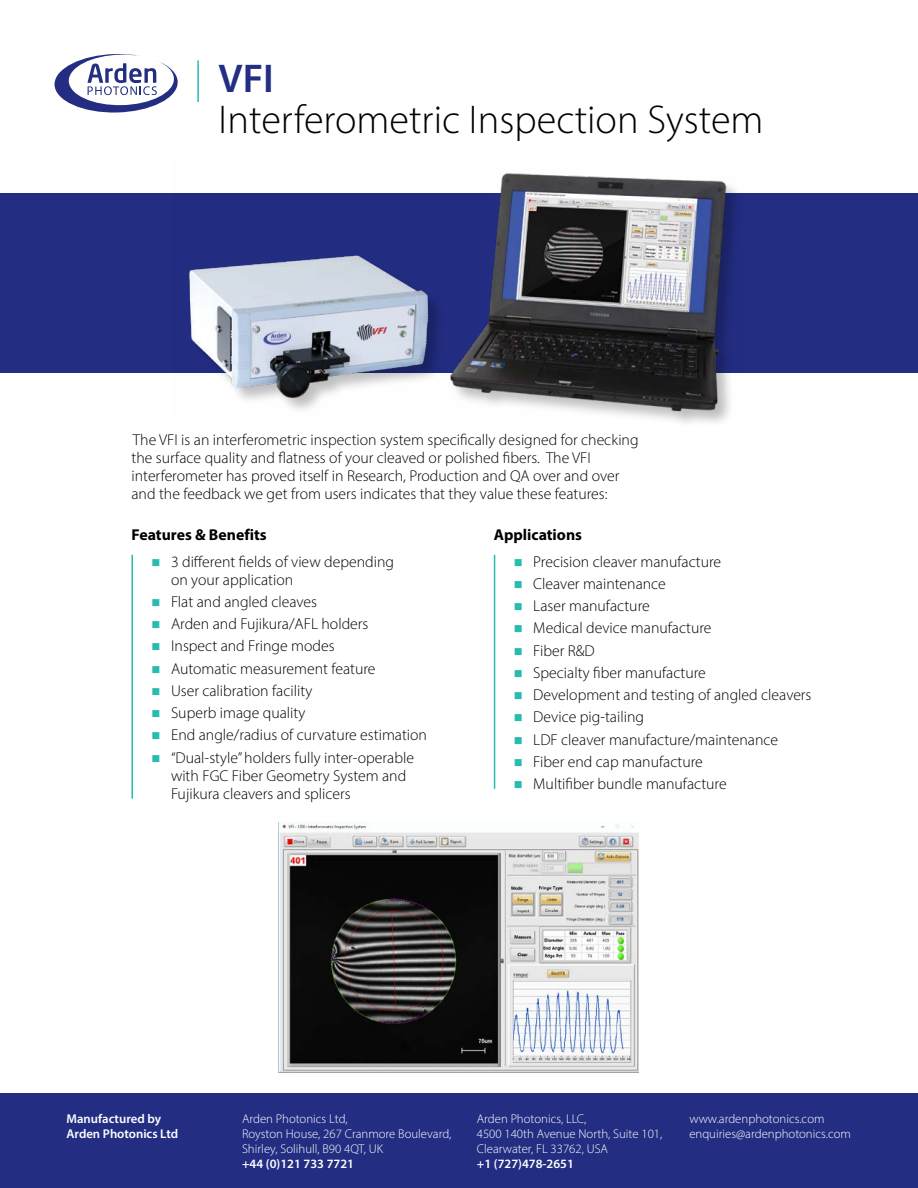
<style>
.page{position:relative;width:918px;height:1188px;background:#fff}
.page>*{position:absolute;margin:0;border:0;box-sizing:border-box;transform-origin:0 0}
.t1{font:300 40.35px "Myriad Pro";color:#000}
.t2{font:600 40.35px "Myriad Pro";color:#232e83}
.t3{font:300 15.75px/18px "Myriad Pro";color:#000}
.t4{font:700 15.75px "Myriad Pro";color:#000}
.t5{font:300 12.75px/15px "Myriad Pro";color:#fff}
.t6{font:600 12.75px/15px "Myriad Pro";color:#fff}
.s1{color:#27bcb2}
</style>
<div class="page">
<div style="left:0;top:1093px;width:918px;height:95px;background:#232e83"></div>
<svg style="left:55px;top:54px;width:123px;height:59px"></svg>
<hr style="left:197px;top:60px;width:2px;height:42px;background:#27bcb2">
<div style="left:0;top:193px;width:918px;height:180px;background:#232e83"></div>
<img style="left:189px;top:173px;width:548px;height:245px">
<hr style="left:131px;top:555px;width:2px;height:244px;background:#27bcb2">
<hr style="left:494px;top:555px;width:1px;height:234px;background:#27bcb2">
<img style="left:279px;top:822px;width:359px;height:250px">
<h1 class="t2" style="left:219px;top:53px;width:57px">VFI</h1>
<h1 class="t1" style="left:219px;top:95px;width:547px">Interferometric Inspection System</h1>
<p class="t3" style="left:131px;top:431px;width:509px">The VFI is an interferometric inspection system specifically designed for checking the surface quality and flatness of your cleaved or polished fibers. The VFI interferometer has proved itself in Research, Production and QA over and over and the feedback we get from users indicates that they value these features:</p>
<p class="t4" style="left:131px;top:524px;width:137px">Features &amp; Benefits</p>
<p class="t4" style="left:494px;top:524px;width:90px">Applications</p>
<p class="t3" style="left:171px;top:552px;width:225px;text-indent:-20px"><span class="s1">■</span> 3 different fields of view depending on your application</p>
<p class="t3" style="left:152px;top:592px;width:167px"><span class="s1">■</span> Flat and angled cleaves</p>
<p class="t3" style="left:152px;top:615px;width:218px"><span class="s1">■</span> Arden and Fujikura/AFL holders</p>
<p class="t3" style="left:152px;top:637px;width:185px"><span class="s1">■</span> Inspect and Fringe modes</p>
<p class="t3" style="left:152px;top:659px;width:226px"><span class="s1">■</span> Automatic measurement feature</p>
<p class="t3" style="left:152px;top:682px;width:162px"><span class="s1">■</span> User calibration facility</p>
<p class="t3" style="left:152px;top:704px;width:156px"><span class="s1">■</span> Superb image quality</p>
<p class="t3" style="left:152px;top:726px;width:277px"><span class="s1">■</span> End angle/radius of curvature estimation</p>
<p class="t3" style="left:171px;top:748px;width:245px;text-indent:-20px"><span class="s1">■</span> “Dual-style” holders fully inter-operable with FGC Fiber Geometry System and<br>Fujikura cleavers and splicers</p>
<p class="t3" style="left:514px;top:552px;width:209px"><span class="s1">■</span> Precision cleaver manufacture</p>
<p class="t3" style="left:514px;top:574px;width:154px"><span class="s1">■</span> Cleaver maintenance</p>
<p class="t3" style="left:514px;top:597px;width:137px"><span class="s1">■</span> Laser manufacture</p>
<p class="t3" style="left:514px;top:619px;width:199px"><span class="s1">■</span> Medical device manufacture</p>
<p class="t3" style="left:514px;top:641px;width:82px"><span class="s1">■</span> Fiber R&amp;D</p>
<p class="t3" style="left:514px;top:664px;width:194px"><span class="s1">■</span> Specialty fiber manufacture</p>
<p class="t3" style="left:514px;top:686px;width:299px"><span class="s1">■</span> Development and testing of angled cleavers</p>
<p class="t3" style="left:514px;top:708px;width:132px"><span class="s1">■</span> Device pig-tailing</p>
<p class="t3" style="left:514px;top:730px;width:266px"><span class="s1">■</span> LDF cleaver manufacture/maintenance</p>
<p class="t3" style="left:514px;top:753px;width:191px"><span class="s1">■</span> Fiber end cap manufacture</p>
<p class="t3" style="left:514px;top:775px;width:214px"><span class="s1">■</span> Multifiber bundle manufacture</p>
<p class="t6" style="left:67px;top:1111px;width:113px">Manufactured by<br>Arden Photonics Ltd</p>
<p class="t5" style="left:689px;top:1111px;width:163px">www.ardenphotonics.com enquiries@ardenphotonics.com</p>
<p class="t5" style="left:477px;top:1111px;width:187px">Arden Photonics, LLC,<br>4500 140th Avenue North, Suite 101,<br>Clearwater, FL 33762, USA</p>
<p class="t6" style="left:477px;top:1156px;width:99px">+1 (727)478-2651</p>
<p class="t5" style="left:242px;top:1111px;width:211px">Arden Photonics Ltd,<br>Royston House, 267 Cranmore Boulevard,<br>Shirley, Solihull, B90 4QT, UK</p>
<p class="t6" style="left:242px;top:1156px;width:114px">+44 (0)121 733 7721</p>
</div>
